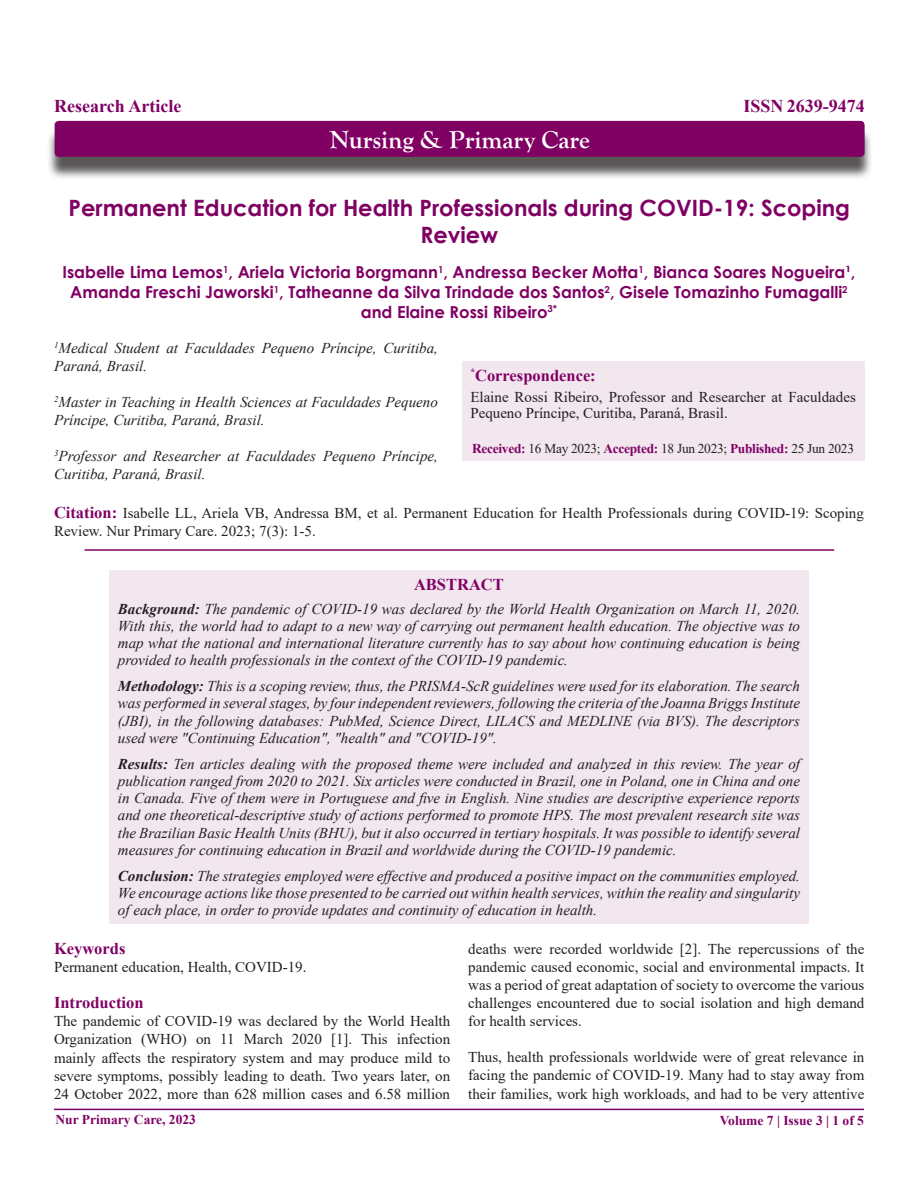
<style>
.page{position:relative;width:918px;height:1188px;background:#fff}
.page>*{position:absolute;margin:0;border:0;box-sizing:border-box;transform-origin:0 0}
.t1{font:700 25.5px "Goudy Old Style T";color:#fff}
.t2{font:700 22.5px/27px "Century Gothic";color:#800064;text-align:center}
.t3{font:700 18px "Times New Roman";color:#800064}
.t4{font:700 16.5px/19.8px "Century Gothic";color:#800064;text-align:center}
.Heading{font:700 16.5px "Times New Roman";color:#800064}
.t5{font:italic 15px/17.2px "Times New Roman";color:#231f20;text-align:justify}
.Heading-2{font:15px/18.1px "Times New Roman";color:#231f20;text-align:justify}
.t6{font:13.5px "Times New Roman";letter-spacing:-.02em;color:#231f20}
.t7{font:700 13.5px "Times New Roman";color:#800064}
.s1{font-weight:700;color:#800064}
.s2{font-weight:700;font-size:13.35px;color:#800064}
.s3{font-size:13.35px}
.s4{font-weight:700;font-size:16.5px;color:#800064}
.s5{font-weight:700}
</style>
<div class="page">
<hr style="left:54px;top:1109px;width:810px;height:1px;background:#800064">
<div style="left:46px;top:128px;width:827px;height:52px;background:#231f20;opacity:.75"></div>
<div style="left:55px;top:121px;width:810px;height:36px;background:#800064;border-radius:4px"></div>
<hr style="left:85px;top:549px;width:749px;height:2px;background:#800064">
<div style="left:109px;top:570px;width:700px;height:354px;background:#f2e6ef"></div>
<div style="left:462px;top:361px;width:402px;height:100px;background:#f2e6ef"></div>
<p class="t3" style="left:54px;top:93px;width:129px">Research Article</p>
<p class="t3" style="left:743px;top:93px;width:123px">ISSN 2639-9474</p>
<p class="t1" style="left:330px;top:126px;width:261px">Nursing &amp; Primary Care</p>
<p class="t2" style="left:69px;top:194px;width:783px">Permanent Education for Health Professionals during COVID-19: Scoping<br>Review</p>
<p class="t4" style="left:62px;top:262px;width:795px">Isabelle Lima Lemos<sup>1</sup>, Ariela Victoria Borgmann<sup>1</sup>, Andressa Becker Motta<sup>1</sup>, Bianca Soares Nogueira¹,<br>Amanda Freschi Jaworski<sup>1</sup>, Tatheanne da Silva Trindade dos Santos<sup>2</sup>, Gisele Tomazinho Fumagalli<sup>2 </sup>and Elaine Rossi Ribeiro<sup>3*</sup></p>
<p class="t5" style="left:54px;top:339px;width:385px;line-height:18px"><sup>1</sup>Medical Student at Faculdades Pequeno Príncipe, Curitiba,<br>Paraná, Brasil.</p>
<p class="t5" style="left:54px;top:393px;width:385px;line-height:18px"><sup>2</sup>Master in Teaching in Health Sciences at Faculdades Pequeno<br>Príncipe, Curitiba, Paraná, Brasil.</p>
<p class="t5" style="left:54px;top:447px;width:385px;line-height:18px"><sup>3</sup>Professor and Researcher at Faculdades Pequeno Príncipe,<br>Curitiba, Paraná, Brasil.</p>
<p class="Heading" style="left:470px;top:363px;width:127px"><sup>*</sup>Correspondence:</p>
<p class="Heading-2" style="left:470px;top:388px;width:387px;line-height:16.5px">Elaine Rossi Ribeiro, Professor and Researcher at Faculdades<br>Pequeno Príncipe, Curitiba, Paraná, Brasil.</p>
<p class="t6" style="left:472px;top:439px;width:383px"><span class="s1">Received:</span> 16 May 2023; <span class="s1">Accepted:</span> 18 Jun 2023; <span class="s2">Published:</span> <span class="s3">25 Jun 2023</span></p>
<p class="Heading-2" style="left:54px;top:503px;width:811px"><span class="s4">Citation:</span> Isabelle LL, Ariela VB, Andressa BM, et al. Permanent Education for Health Professionals during COVID-19: Scoping<br>Review. Nur Primary Care. 2023; 7(3): 1-5.</p>
<p class="Heading" style="left:414px;top:573px;width:91px">ABSTRACT</p>
<p class="t5" style="left:118px;top:600px;width:684px"><span class="s5">Background:</span> The pandemic of COVID-19 was declared by the World Health Organization on March 11, 2020.<br>With this, the world had to adapt to a new way of carrying out permanent health education. The objective was to map what the national and international literature currently has to say about how continuing education is being provided to health professionals in the context of the COVID-19 pandemic.</p>
<p class="t5" style="left:118px;top:677px;width:684px"><span class="s5">Methodology:</span> This is a scoping review, thus, the PRISMA-ScR guidelines were used for its elaboration. The search was performed in several stages, by four independent reviewers, following the criteria of the Joanna Briggs Institute (JBI), in the following databases: PubMed, Science Direct, LILACS and MEDLINE (via BVS). The descriptors used were "Continuing Education", "health" and "COVID-19".</p>
<p class="t5" style="left:118px;top:755px;width:684px"><span class="s5">Results:</span> Ten articles dealing with the proposed theme were included and analyzed in this review. The year of publication ranged from 2020 to 2021. Six articles were conducted in Brazil, one in Poland, one in China and one in Canada. Five of them were in Portuguese and five in English. Nine studies are descriptive experience reports and one theoretical-descriptive study of actions performed to promote HPS. The most prevalent research site was the Brazilian Basic Health Units (BHU), but it also occurred in tertiary hospitals. It was possible to identify several measures for continuing education in Brazil and worldwide during the COVID-19 pandemic.</p>
<p class="t5" style="left:118px;top:867px;width:684px"><span class="s5">Conclusion:</span> The strategies employed were effective and produced a positive impact on the communities employed.<br>We encourage actions like those presented to be carried out within health services, within the reality and singularity of each place, in order to provide updates and continuity of education in health.</p>
<p class="Heading" style="left:54px;top:937px;width:73px">Keywords</p>
<p class="Heading-2" style="left:54px;top:958px;width:254px">Permanent education, Health, COVID-19.</p>
<p class="Heading" style="left:54px;top:991px;width:91px">Introduction</p>
<p class="Heading-2" style="left:54px;top:1012px;width:398px">The pandemic of COVID-19 was declared by the World Health Organization (WHO) on 11 March 2020 [1]. This infection mainly affects the respiratory system and may produce mild to severe symptoms, possibly leading to death. Two years later, on 24 October 2022, more than 628 million cases and 6.58 million</p>
<p class="Heading-2" style="left:468px;top:939px;width:398px">deaths were recorded worldwide [2]. The repercussions of the pandemic caused economic, social and environmental impacts. It was a period of great adaptation of society to overcome the various challenges encountered due to social isolation and high demand for health services.</p>
<p class="Heading-2" style="left:468px;top:1048px;width:398px">Thus, health professionals worldwide were of great relevance in facing the pandemic of COVID-19. Many had to stay away from their families, work high workloads, and had to be very attentive</p>
<p class="t7" style="left:55px;top:1110px;width:142px">Nur Primary Care, 2023</p>
<p class="t7" style="left:720px;top:1111px;width:146px">Volume 7 | Issue 3 | 1 of 5</p>
</div>
